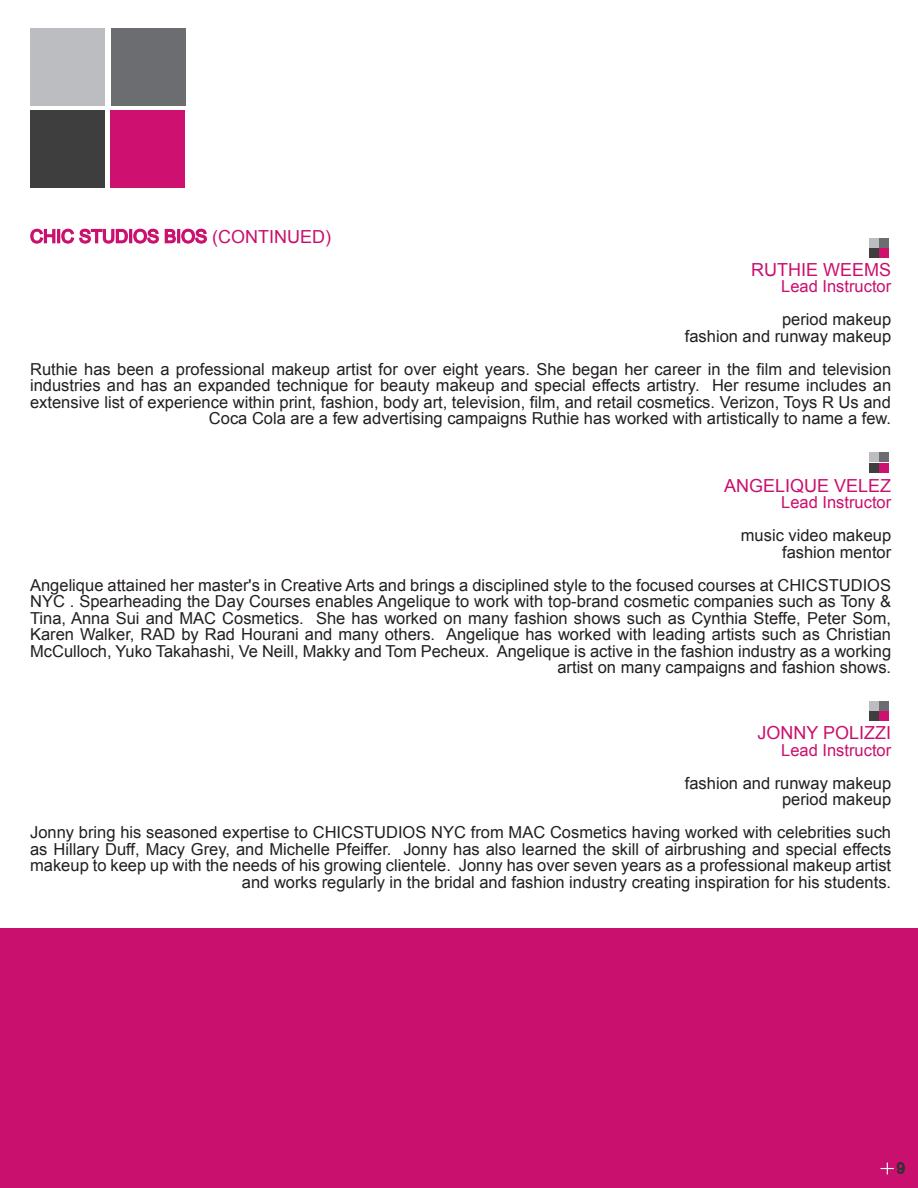
<style>
.page{position:relative;width:918px;height:1188px;background:#fff}
.page>*{position:absolute;margin:0;border:0;box-sizing:border-box;transform-origin:0 0}
.t1{font:18px "Arial";color:#ca106e}
.t2{font:16.5px/16.5px "Arial";color:#231f20;text-align:right}
.t3{font:16.5px "Arial";color:#ca106e}
.t4{font:15px "Arial";color:#313232}
</style>
<div class="page">
<div style="left:30px;top:28px;width:75px;height:77px;background:#bcbdc0"></div>
<div style="left:111px;top:28px;width:74px;height:77px;background:#6c6d70"></div>
<div style="left:30px;top:110px;width:75px;height:78px;background:#3e3e3f"></div>
<div style="left:111px;top:110px;width:74px;height:78px;background:#ce1070"></div>
<div style="left:0;top:929px;width:918px;height:259px;background:#ca106e"></div>
<svg style="left:881px;top:1162px;width:24px;height:12px"></svg>
<svg style="left:30px;top:228px;width:177px;height:16px"></svg>
<div style="left:869px;top:701px;width:10px;height:10px;background:#bcbdc0"></div>
<div style="left:879px;top:701px;width:10px;height:10px;background:#6c6d70"></div>
<div style="left:869px;top:711px;width:10px;height:10px;background:#3e3e3f"></div>
<div style="left:879px;top:711px;width:10px;height:10px;background:#ce1070"></div>
<div style="left:870px;top:453px;width:9px;height:9px;background:#bcbdc0"></div>
<div style="left:880px;top:453px;width:9px;height:9px;background:#6c6d70"></div>
<div style="left:870px;top:463px;width:9px;height:10px;background:#3e3e3f"></div>
<div style="left:880px;top:463px;width:9px;height:10px;background:#ce1070"></div>
<div style="left:869px;top:238px;width:10px;height:10px;background:#bcbdc0"></div>
<div style="left:879px;top:238px;width:10px;height:10px;background:#6c6d70"></div>
<div style="left:869px;top:248px;width:10px;height:10px;background:#3e3e3f"></div>
<div style="left:879px;top:248px;width:10px;height:10px;background:#ce1070"></div>
<p class="t1" style="left:30px;top:226px;width:303px">CHIC STUDIOS BIOS (CONTINUED)</p>
<p class="t1" style="left:751px;top:259px;width:142px">RUTHIE WEEMS</p>
<p class="t3" style="left:781px;top:277px;width:112px">Lead Instructor</p>
<p class="t2" style="left:685px;top:311px;width:208px">period makeup<br>fashion and runway makeup</p>
<p class="t2" style="left:30px;top:361px;width:863px">Ruthie has been a professional makeup artist for over eight years. She began her career in the film and television industries and has an expanded technique for beauty makeup and special effects artistry. Her resume includes an extensive list of experience within print, fashion, body art, television, film, and retail cosmetics. Verizon, Toys R Us and Coca Cola are a few advertising campaigns Ruthie has worked with artistically to name a few.</p>
<p class="t1" style="left:724px;top:475px;width:169px">ANGELIQUE VELEZ</p>
<p class="t3" style="left:781px;top:493px;width:112px">Lead Instructor</p>
<p class="t2" style="left:741px;top:527px;width:152px">music video makeup fashion mentor</p>
<p class="t2" style="left:30px;top:577px;width:863px">Angelique attained her master's in Creative Arts and brings a disciplined style to the focused courses at CHICSTUDIOS NYC . Spearheading the Day Courses enables Angelique to work with top-brand cosmetic companies such as Tony &amp; Tina, Anna Sui and MAC Cosmetics. She has worked on many fashion shows such as Cynthia Steffe, Peter Som, Karen Walker, RAD by Rad Hourani and many others. Angelique has worked with leading artists such as Christian McCulloch, Yuko Takahashi, Ve Neill, Makky and Tom Pecheux. Angelique is active in the fashion industry as a working artist on many campaigns and fashion shows.</p>
<p class="t1" style="left:758px;top:723px;width:135px">JONNY POLIZZI</p>
<p class="t3" style="left:781px;top:741px;width:112px">Lead Instructor</p>
<p class="t2" style="left:685px;top:775px;width:208px">fashion and runway makeup period makeup</p>
<p class="t2" style="left:30px;top:824px;width:863px">Jonny bring his seasoned expertise to CHICSTUDIOS NYC from MAC Cosmetics having worked with celebrities such as Hillary Duff, Macy Grey, and Michelle Pfeiffer. Jonny has also learned the skill of airbrushing and special effects makeup to keep up with the needs of his growing clientele. Jonny has over seven years as a professional makeup artist and works regularly in the bridal and fashion industry creating inspiration for his students.</p>
<p class="t4" style="left:897px;top:1160px;width:10px">9</p>
</div>
